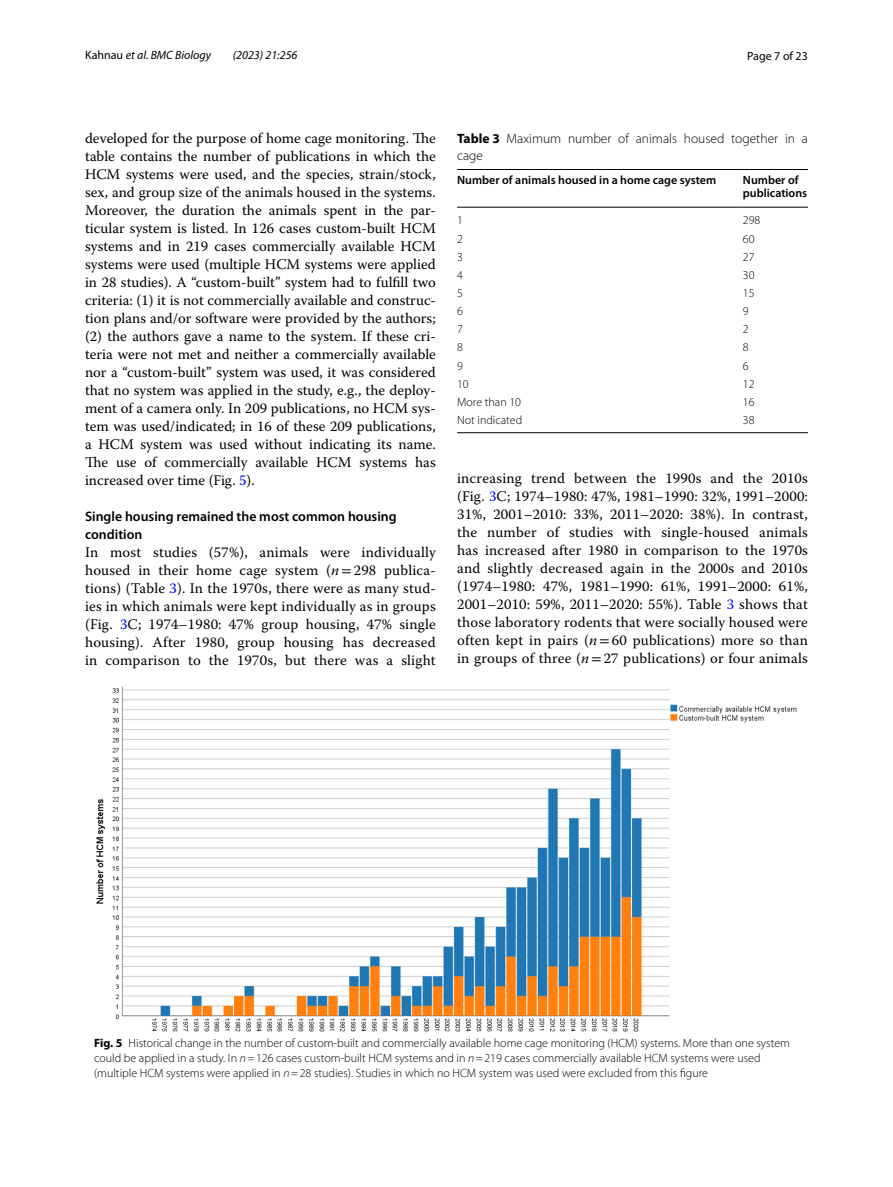
<style>
.page{position:relative;width:893px;height:1187px;background:#fff}
.page>*{position:absolute;margin:0;border:0;box-sizing:border-box;transform-origin:0 0}
.t1{font:14.7px/18px "Warnock Pro";letter-spacing:.015em;color:#000;text-align:justify}
.t2{font:600 13.8px/18px "Myriad Pro";color:#000}
.t3{font:300 13.5px/16.5px "Myriad Pro";color:#000}
.t4{font:300 12px/15px "Myriad Pro";color:#000}
.t5{font:600 12px/13.5px "Myriad Pro";color:#000}
.t6{font:italic 12px "Myriad Pro";color:#000}
.t7{font:12px "Myriad Pro";color:#000}
.s1{font-style:normal}
.s2{color:#00f}
.s3{font-style:italic}
.s4{font-family:"STIX"}
.s5{font-weight:700}
</style>
<div class="page">
<img style="left:96px;top:686px;width:701px;height:345px">
<hr style="left:457px;top:169px;width:286px;height:1px;background:#000">
<hr style="left:457px;top:207px;width:286px;height:1px;background:#000">
<hr style="left:743px;top:169px;width:65px;height:1px;background:#000">
<hr style="left:743px;top:207px;width:65px;height:1px;background:#000">
<hr style="left:457px;top:432px;width:286px;height:1px;background:#000">
<hr style="left:743px;top:432px;width:65px;height:1px;background:#000">
<p class="t6" style="left:85px;top:48px;width:127px"><span class="s1">Kahnau</span> et al. BMC Biology</p>
<p class="t6" style="left:233px;top:48px;width:66px">(2023) 21:256</p>
<p class="t7" style="left:747px;top:48px;width:62px">Page 7 of 23</p>
<p class="t1" style="left:85px;top:128px;width:352px">developed for the purpose of home cage monitoring. The table contains the number of publications in which the HCM systems were used, and the species, strain/stock, sex, and group size of the animals housed in the systems.<br>Moreover, the duration the animals spent in the par&shy;ticular system is listed. In 126 cases custom-built HCM systems and in 219 cases commercially available HCM systems were used (multiple HCM systems were applied in 28 studies). A “custom-built” system had to fulfill two criteria: (1) it is not commercially available and construc&shy;tion plans and/or software were provided by the authors; (2) the authors gave a name to the system. If these cri&shy;teria were not met and neither a commercially available nor a “custom-built” system was used, it was considered that no system was applied in the study, e.g., the deploy&shy;ment of a camera only. In 209 publications, no HCM sys&shy;tem was used/indicated; in 16 of these 209 publications, a HCM system was used without indicating its name.<br>The use of commercially available HCM systems has increased over time (Fig. <span class="s2">5</span>).</p>
<p class="t2" style="left:85px;top:507px;width:313px">Single housing remained the most common housing condition</p>
<p class="t1" style="left:85px;top:542px;width:352px">In most studies (57%), animals were individually housed in their home cage system (<span class="s3">n</span><span class="s4">=</span>298 publica&shy;tions) (Table <span class="s2">3</span>). In the 1970s, there were as many stud&shy;ies in which animals were kept individually as in groups (Fig. <span class="s2">3</span>C; 1974–1980: 47% group housing, 47% single housing). After 1980, group housing has decreased in comparison to the 1970s, but there was a slight</p>
<p class="t3" style="left:457px;top:130px;width:352px"><span class="s5">Table 3</span> Maximum number of animals housed together in a cage</p>
<p class="t5" style="left:457px;top:173px;width:261px">Number of animals housed in a home cage system</p>
<p class="t5" style="left:743px;top:173px;width:66px">Number of publications</p>
<p class="t4" style="left:457px;top:213px;width:7px">1</p>
<p class="t4" style="left:743px;top:213px;width:19px">298</p>
<p class="t4" style="left:457px;top:231px;width:7px">2</p>
<p class="t4" style="left:743px;top:231px;width:13px">60</p>
<p class="t4" style="left:457px;top:249px;width:7px">3</p>
<p class="t4" style="left:743px;top:249px;width:13px">27</p>
<p class="t4" style="left:457px;top:267px;width:7px">4</p>
<p class="t4" style="left:743px;top:267px;width:13px">30</p>
<p class="t4" style="left:457px;top:286px;width:7px">5</p>
<p class="t4" style="left:743px;top:286px;width:13px">15</p>
<p class="t4" style="left:457px;top:304px;width:7px">6</p>
<p class="t4" style="left:743px;top:304px;width:7px">9</p>
<p class="t4" style="left:457px;top:322px;width:7px">7</p>
<p class="t4" style="left:743px;top:322px;width:7px">2</p>
<p class="t4" style="left:457px;top:340px;width:7px">8</p>
<p class="t4" style="left:743px;top:340px;width:7px">8</p>
<p class="t4" style="left:457px;top:358px;width:7px">9</p>
<p class="t4" style="left:743px;top:358px;width:7px">6</p>
<p class="t4" style="left:457px;top:376px;width:13px">10</p>
<p class="t4" style="left:743px;top:376px;width:13px">12</p>
<p class="t4" style="left:457px;top:394px;width:66px">More than 10</p>
<p class="t4" style="left:743px;top:394px;width:13px">16</p>
<p class="t4" style="left:457px;top:413px;width:67px">Not indicated</p>
<p class="t4" style="left:743px;top:413px;width:13px">38</p>
<p class="t1" style="left:457px;top:469px;width:352px">increasing trend between the 1990s and the 2010s (Fig. <span class="s2">3</span>C; 1974–1980: 47%, 1981–1990: 32%, 1991–2000:<br>31%, 2001–2010: 33%, 2011–2020: 38%). In contrast, the number of studies with single-housed animals has increased after 1980 in comparison to the 1970s and slightly decreased again in the 2000s and 2010s (1974–1980: 47%, 1981–1990: 61%, 1991–2000: 61%, 2001–2010: 59%, 2011–2020: 55%). Table <span class="s2">3</span> shows that those laboratory rodents that were socially housed were often kept in pairs (<span class="s3">n</span><span class="s4">=</span>60 publications) more so than in groups of three (<span class="s3">n</span><span class="s4">=</span>27 publications) or four animals</p>
<p class="t4" style="left:94px;top:1035px;width:697px"><span class="s5">Fig. 5</span> Historical change in the number of custom-built and commercially available home cage monitoring (HCM) systems. More than one system could be applied in a study. In <span class="s3">n</span>=126 cases custom-built HCM systems and in <span class="s3">n</span>=219 cases commercially available HCM systems were used (multiple HCM systems were applied in <span class="s3">n</span>=28 studies). Studies in which no HCM system was used were excluded from this figure</p>
</div>
